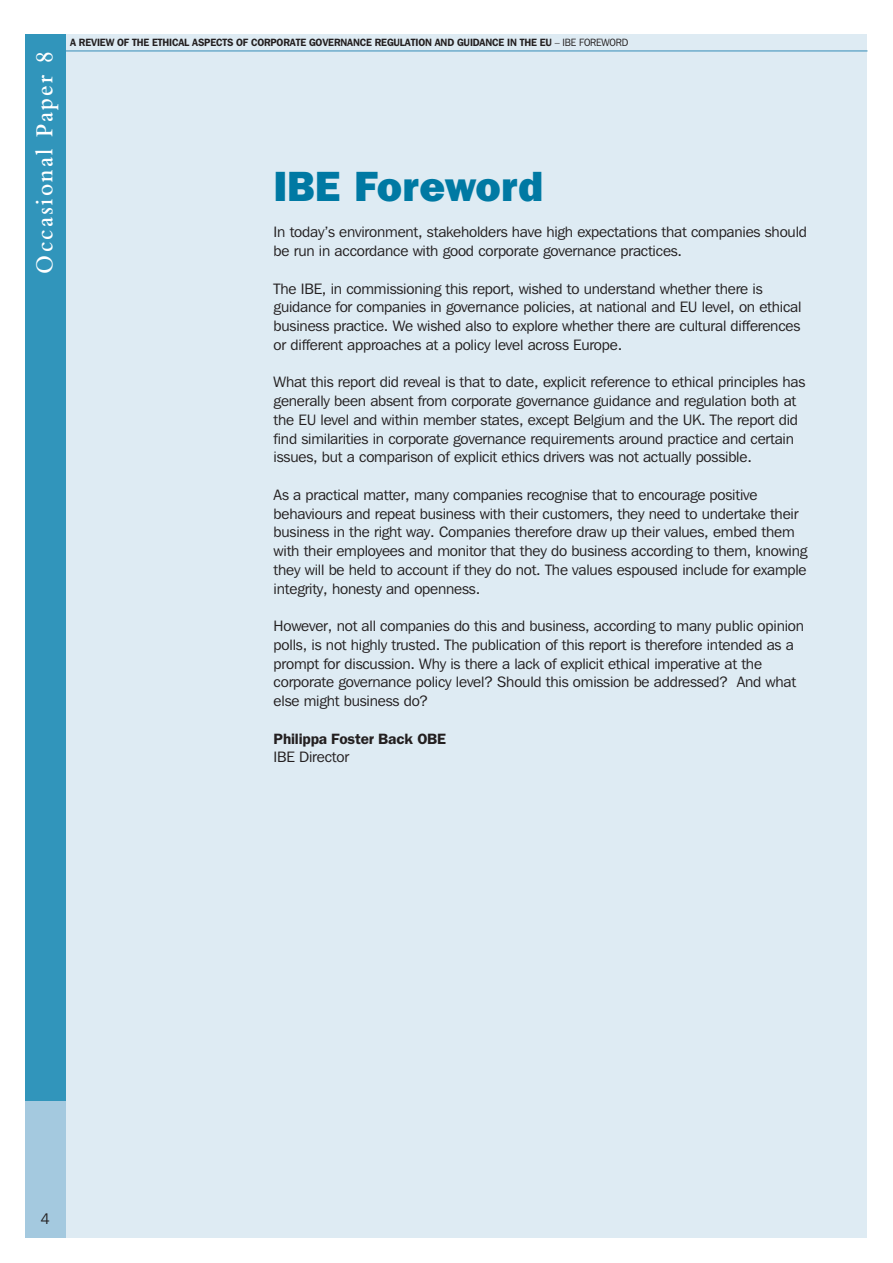
<style>
.page{position:relative;width:893px;height:1263px;background:#fff}
.page>*{position:absolute;margin:0;border:0;box-sizing:border-box;transform-origin:0 0}
.t1{font:800 42px "Franklin Gothic IT Cby BT";color:#0079a3}
.t2{font:600 25.5px "Bembo";letter-spacing:.1em;color:#fff;scale:.89 1}
.t3{font:15px/18.8px "Franklin Gothic IT Cby BT";letter-spacing:-.01em;color:#231f20}
.t4{font:600 15px "Franklin Gothic";letter-spacing:-.01em;color:#231f20}
.t5{font:600 10.5px "Franklin Gothic IT Cby BT";letter-spacing:-.015em;color:#231f20;scale:.95 1}
.s1{font-weight:400}
</style>
<div class="page">
<div style="left:26px;top:34px;width:841px;height:1203px;background:#deebf3"></div>
<hr style="left:60px;top:50px;width:807px;height:2px;background:#6daccb">
<div style="left:26px;top:34px;width:40px;height:1203px;background:#3195bb"></div>
<div style="left:26px;top:1101px;width:40px;height:136px;background:#a4c9df"></div>
<h2 class="t2" style="left:35px;top:274px;width:252px;rotate:-90deg">Occasional Paper 8</h2>
<p class="t5" style="left:70px;top:39px;width:589px">A REVIEW OF THE ETHICAL ASPECTS OF CORPORATE GOVERNANCE REGULATION AND GUIDANCE IN THE EU <span class="s1">– IBE FOREWORD</span></p>
<h1 class="t1" style="left:274px;top:172px;width:271px">IBE Foreword</h1>
<p class="t3" style="left:274px;top:224px;width:535px">In today’s environment, stakeholders have high expectations that companies should be run in accordance with good corporate governance practices.</p>
<p class="t3" style="left:274px;top:280px;width:529px">The IBE, in commissioning this report, wished to understand whether there is guidance for companies in governance policies, at national and EU level, on ethical business practice. We wished also to explore whether there are cultural differences or different approaches at a policy level across Europe.</p>
<p class="t3" style="left:274px;top:374px;width:533px">What this report did reveal is that to date, explicit reference to ethical principles has generally been absent from corporate governance guidance and regulation both at the EU level and within member states, except Belgium and the UK. The report did find similarities in corporate governance requirements around practice and certain issues, but a comparison of explicit ethics drivers was not actually possible.</p>
<p class="t3" style="left:274px;top:487px;width:535px">As a practical matter, many companies recognise that to encourage positive behaviours and repeat business with their customers, they need to undertake their business in the right way. Companies therefore draw up their values, embed them with their employees and monitor that they do business according to them, knowing they will be held to account if they do not. The values espoused include for example integrity, honesty and openness.</p>
<p class="t3" style="left:274px;top:618px;width:532px">However, not all companies do this and business, according to many public opinion polls, is not highly trusted. The publication of this report is therefore intended as a prompt for discussion. Why is there a lack of explicit ethical imperative at the corporate governance policy level? Should this omission be addressed? And what else might business do?</p>
<p class="t4" style="left:274px;top:730px;width:174px">Philippa Foster Back OBE</p>
<p class="t3" style="left:274px;top:749px;width:77px">IBE Director</p>
<p class="t3" style="left:40px;top:1210px;width:11px">4</p>
</div>
